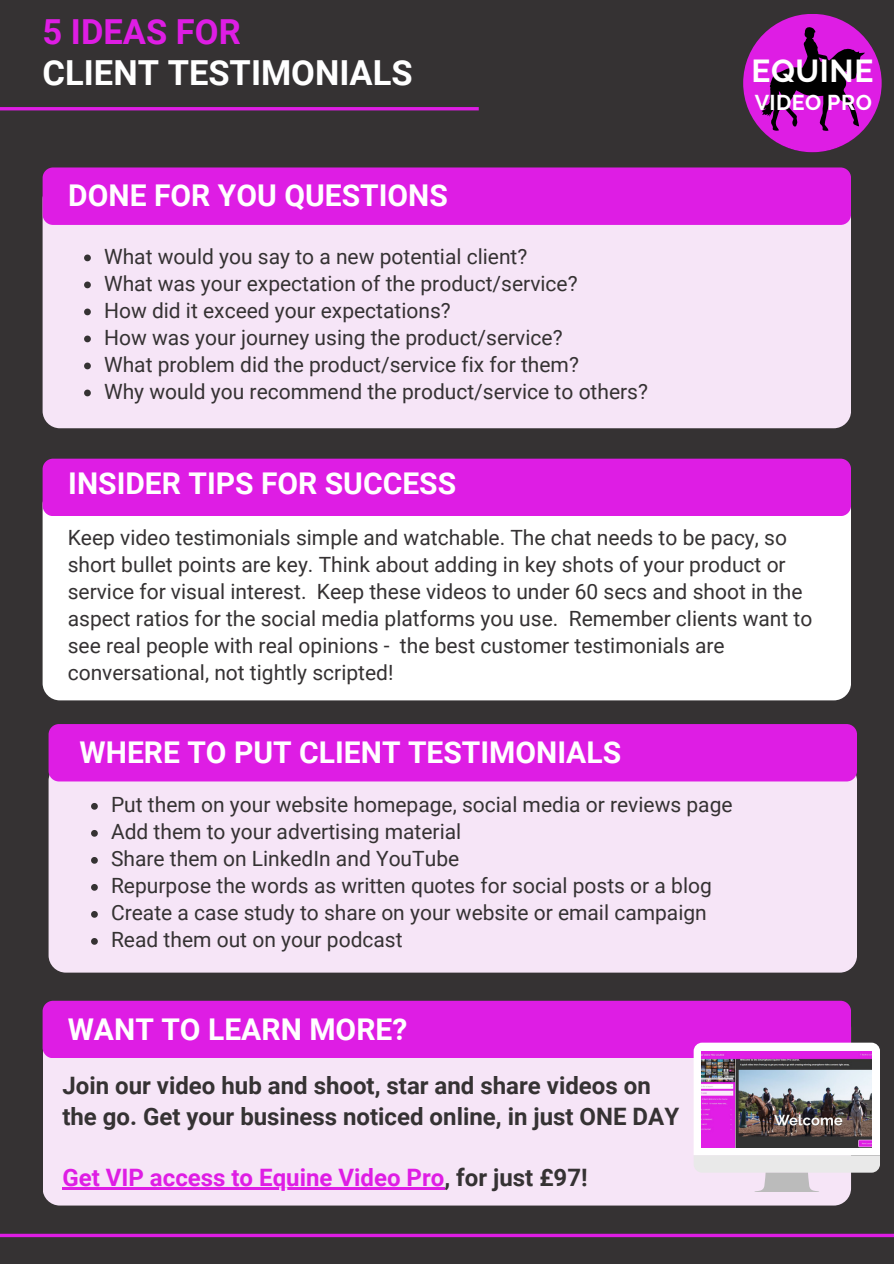
<style>
.page{position:relative;width:894px;height:1264px;background:#fff}
.page>*{position:absolute;margin:0;border:0;box-sizing:border-box;transform-origin:0 0}
.t1{font:700 34.5px "Roboto";color:#fff}
.t2{font:700 34.5px "Roboto";color:#de1de4}
.t3{font:700 31.65px "Raleway";letter-spacing:.02em;color:#fff}
.t4{font:700 30px "Roboto";color:#fff}
.t5{font:700 24px/30.3px "Roboto";color:#353233}
.t6{font:700 24px "Roboto";color:#de1de4}
.t7{font:700 21.3px "Raleway";letter-spacing:.02em;color:#fff}
.t8{font:21px/27px "Roboto";color:#353233}
.s1{color:#353233}
</style>
<div class="page">
<div style="left:0;top:0;width:893px;height:1263px;background:#353233"></div>
<div style="left:43px;top:182px;width:807px;height:246px;background:#f6e5f7;border-radius:17px"></div>
<svg style="left:84px;top:254px;width:7px;height:7px"></svg>
<svg style="left:84px;top:281px;width:7px;height:7px"></svg>
<svg style="left:84px;top:308px;width:7px;height:7px"></svg>
<svg style="left:84px;top:335px;width:7px;height:7px"></svg>
<svg style="left:84px;top:362px;width:7px;height:7px"></svg>
<svg style="left:84px;top:389px;width:7px;height:7px"></svg>
<div style="left:43px;top:167px;width:807px;height:58px;background:#de1de4;border-radius:10px"></div>
<div style="left:49px;top:763px;width:807px;height:209px;background:#f6e5f7;border-radius:17px"></div>
<svg style="left:91px;top:803px;width:7px;height:6px"></svg>
<svg style="left:91px;top:830px;width:7px;height:6px"></svg>
<svg style="left:91px;top:857px;width:7px;height:6px"></svg>
<svg style="left:91px;top:884px;width:7px;height:6px"></svg>
<svg style="left:91px;top:911px;width:7px;height:6px"></svg>
<svg style="left:91px;top:938px;width:7px;height:6px"></svg>
<div style="left:49px;top:724px;width:807px;height:57px;background:#de1de4;border-radius:10px"></div>
<div style="left:43px;top:487px;width:807px;height:213px;background:#fff;border-radius:17px"></div>
<div style="left:43px;top:458px;width:807px;height:58px;background:#de1de4;border-radius:10px"></div>
<hr style="left:0;top:107px;width:478px;height:3px;background:#de1de4">
<svg style="left:0;top:1233px;width:893px;height:4px;background:#bd21c1"></svg>
<div style="left:743px;top:14px;width:138px;height:138px;background:#de1de4;border-radius:50%"></div>
<svg style="left:759px;top:26px;width:105px;height:105px"></svg>
<div style="left:43px;top:1010px;width:807px;height:195px;background:#f6e5f7;border-radius:17px"></div>
<hr style="left:62px;top:1187px;width:382px;height:2px;background:#de1de4">
<div style="left:43px;top:1000px;width:807px;height:58px;background:#de1de4;border-radius:10px"></div>
<svg style="left:693px;top:1042px;width:186px;height:150px"></svg>
<img style="left:701px;top:1051px;width:170px;height:96px">
<h1 class="t2" style="left:43px;top:12px;width:199px">5 IDEAS FOR</h1>
<h1 class="t1" style="left:43px;top:53px;width:371px">CLIENT TESTIMONIALS</h1>
<h2 class="t3" style="left:751px;top:53px;width:123px">EQUINE</h2>
<p class="t7" style="left:754px;top:90px;width:119px">VIDEO PRO</p>
<h3 class="t4" style="left:68px;top:178px;width:381px">DONE FOR YOU QUESTIONS</h3>
<p class="t8" style="left:104px;top:243px;width:545px">What would you say to a new potential client?<br>What was your expectation of the product/service?<br>How did it exceed your expectations?<br>How was your journey using the product/service?<br>What problem did the product/service fix for them?<br>Why would you recommend the product/service to others?</p>
<h3 class="t4" style="left:68px;top:466px;width:389px">INSIDER TIPS FOR SUCCESS</h3>
<p class="t8" style="left:68px;top:524px;width:746px">Keep video testimonials simple and watchable. The chat needs to be pacy, so short bullet points are key. Think about adding in key shots of your product or service for visual interest. Keep these videos to under 60 secs and shoot in the aspect ratios for the social media platforms you use. Remember clients want to see real people with real opinions - the best customer testimonials are conversational, not tightly scripted!</p>
<h3 class="t4" style="left:79px;top:735px;width:543px">WHERE TO PUT CLIENT TESTIMONIALS</h3>
<p class="t8" style="left:111px;top:791px;width:623px">Put them on your website homepage, social media or reviews page Add them to your advertising material<br>Share them on LinkedIn and YouTube<br>Repurpose the words as written quotes for social posts or a blog Create a case study to share on your website or email campaign Read them out on your podcast</p>
<h3 class="t4" style="left:68px;top:1011px;width:341px">WANT TO LEARN MORE?</h3>
<p class="t5" style="left:62px;top:1071px;width:618px">Join our video hub and shoot, star and share videos on the go. Get your business noticed online, in just ONE DAY</p>
<p class="t6" style="left:62px;top:1163px;width:526px">Get VIP access to Equine Video Pro<span class="s1">, for just £97!</span></p>
</div>
